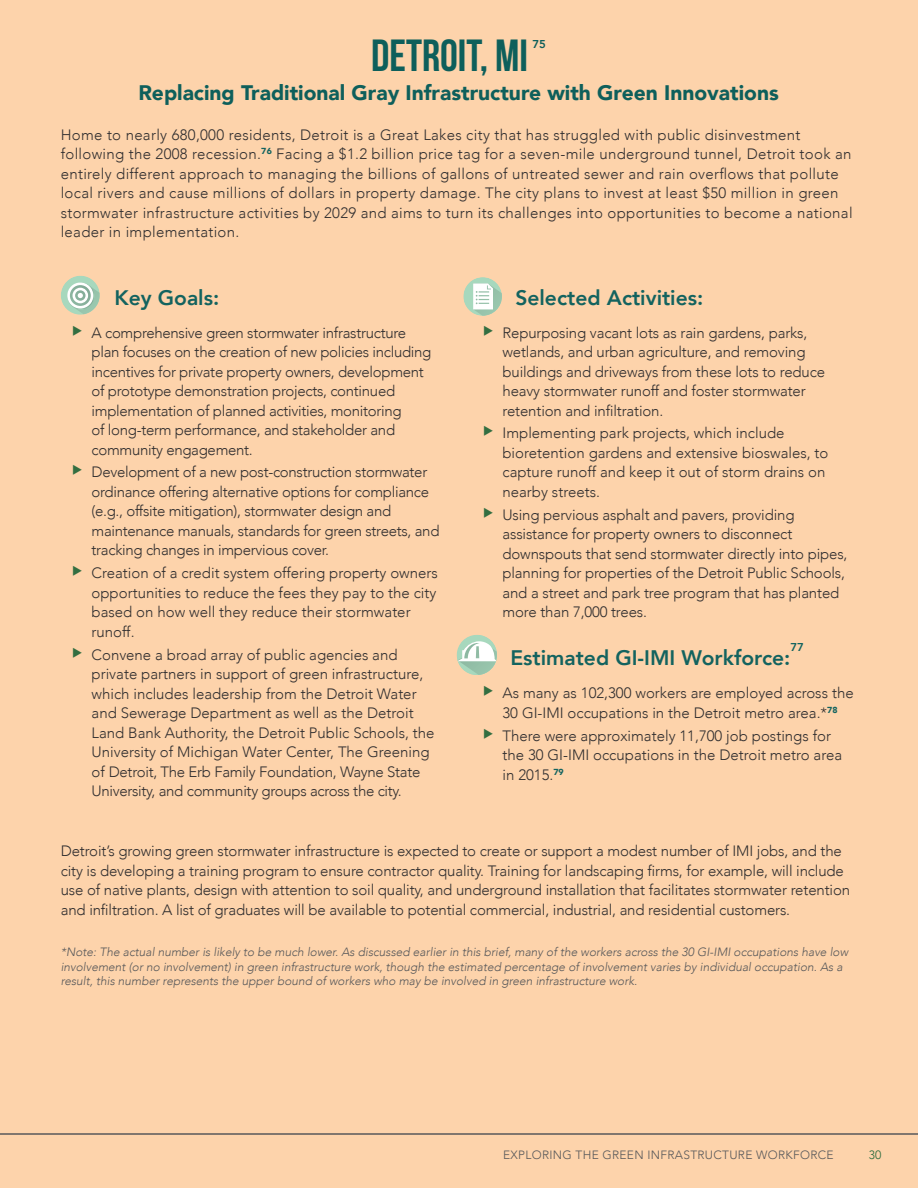
<style>
.page{position:relative;width:918px;height:1188px;background:#fdd3ab}
.page>*{position:absolute;margin:0;border:0;box-sizing:border-box;transform-origin:0 0}
.Header_Case_Studies{font:700 45px "Bebas Neue";color:#0e5f5b}
.Sub-Header_Case_Stud{font:900 21px "Avenir";color:#0e5f5b}
.Header_4{font:800 21px "Avenir";color:#13635f}
.Copy_2col{font:300 15px/19.5px "Avenir";letter-spacing:-.01em;color:#312f30}
.Copy_2col-2{font:300 15px/19.5px "Avenir";letter-spacing:.02em;color:#312f30}
.Source_Text{font:italic 300 12px/14.4px "Avenir";color:#57585a}
.t1{font:300 12px "Avenir";letter-spacing:.025em;color:#57585a}
.t2{font:300 12px "Avenir";color:#276a3b}
.Header_Case_Studies-2{font:800 11.4px "Avenir";color:#0e5f5b}
.Header_4-2{font:800 11.4px "Avenir";color:#13635f}
</style>
<div class="page">
<hr style="left:0;top:1133px;width:918px;height:2px;background:#57585a">
<svg style="left:457px;top:635px;width:40px;height:40px"></svg>
<div style="left:463px;top:277px;width:39px;height:39px;background:#a7d8bd;border-radius:50%"></div>
<svg style="left:473px;top:283px;width:29px;height:33px"></svg>
<svg style="left:61px;top:276px;width:39px;height:39px"></svg>
<p class="Header_Case_Studies" style="left:371px;top:30px;width:158px">DETROIT, MI</p>
<p class="Header_Case_Studies-2" style="left:533px;top:35px;width:15px">75</p>
<p class="Sub-Header_Case_Stud" style="left:138px;top:75px;width:642px">Replacing Traditional Gray Infrastructure with Green Innovations</p>
<p class="Copy_2col-2" style="left:61px;top:125px;width:793px">Home to nearly 680,000 residents, Detroit is a Great Lakes city that has struggled with public disinvestment following the 2008 recession.<sup>76</sup> Facing a $1.2 billion price tag for a seven-mile underground tunnel, Detroit took an entirely different approach to managing the billions of gallons of untreated sewer and rain overflows that pollute local rivers and cause millions of dollars in property damage. The city plans to invest at least $50 million in green stormwater infrastructure activities by 2029 and aims to turn its challenges into opportunities to become a national leader in implementation.</p>
<p class="Header_4" style="left:114px;top:281px;width:106px">Key Goals:</p>
<p class="Copy_2col" style="left:92px;top:323px;width:341px">A comprehensive green stormwater infrastructure plan focuses on the creation of new policies including incentives for private property owners, development of prototype demonstration projects, continued implementation of planned activities, monitoring<br>of long-term performance, and stakeholder and community engagement.</p>
<p class="Copy_2col" style="left:92px;top:462px;width:349px">Development of a new post-construction stormwater ordinance offering alternative options for compliance (e.g., offsite mitigation), stormwater design and maintenance manuals, standards for green streets, and tracking changes in impervious cover.</p>
<p class="Copy_2col" style="left:92px;top:563px;width:348px">Creation of a credit system offering property owners opportunities to reduce the fees they pay to the city based on how well they reduce their stormwater runoff.</p>
<p class="Copy_2col" style="left:92px;top:645px;width:345px">Convene a broad array of public agencies and private partners in support of green infrastructure, which includes leadership from the Detroit Water and Sewerage Department as well as the Detroit Land Bank Authority, the Detroit Public Schools, the University of Michigan Water Center, The Greening of Detroit, The Erb Family Foundation, Wayne State University, and community groups across the city.</p>
<p class="Header_4" style="left:515px;top:281px;width:189px">Selected Activities:</p>
<p class="Copy_2col" style="left:502px;top:323px;width:324px">Repurposing vacant lots as rain gardens, parks, wetlands, and urban agriculture, and removing buildings and driveways from these lots to reduce heavy stormwater runoff and foster stormwater retention and infiltration.</p>
<p class="Copy_2col" style="left:502px;top:423px;width:328px">Implementing park projects, which include bioretention gardens and extensive bioswales, to capture runoff and keep it out of storm drains on nearby streets.</p>
<p class="Copy_2col" style="left:502px;top:505px;width:347px">Using pervious asphalt and pavers, providing assistance for property owners to disconnect downspouts that send stormwater directly into pipes, planning for properties of the Detroit Public Schools, and a street and park tree program that has planted more than 7,000 trees.</p>
<p class="Header_4" style="left:510px;top:642px;width:282px">Estimated GI-IMI Workforce:</p>
<p class="Header_4-2" style="left:790px;top:638px;width:15px">77</p>
<p class="Copy_2col" style="left:502px;top:683px;width:353px">As many as 102,300 workers are employed across the<br>30 GI-IMI occupations in the Detroit metro area.*<sup>78</sup></p>
<p class="Copy_2col" style="left:502px;top:726px;width:341px">There were approximately 11,700 job postings for the 30 GI-IMI occupations in the Detroit metro area in 2015.<sup>79</sup></p>
<p class="Copy_2col" style="left:61px;top:841px;width:791px">Detroit’s growing green stormwater infrastructure is expected to create or support a modest number of IMI jobs, and the city is developing a training program to ensure contractor quality. Training for landscaping firms, for example, will include use of native plants, design with attention to soil quality, and underground installation that facilitates stormwater retention and infiltration. A list of graduates will be available to potential commercial, industrial, and residential customers.</p>
<p class="Source_Text" style="left:61px;top:945px;width:789px">*Note: The actual number is likely to be much lower. As discussed earlier in this brief, many of the workers across the 30 GI-IMI occupations have low involvement (or no involvement) in green infrastructure work, though the estimated percentage of involvement varies by individual occupation. As a result, this number represents the upper bound of workers who may be involved in green infrastructure work.</p>
<p class="t1" style="left:503px;top:1147px;width:332px">EXPLORING THE GREEN INFRASTRUCTURE WORKFORCE</p>
<p class="t2" style="left:869px;top:1147px;width:14px">30</p>
</div>
